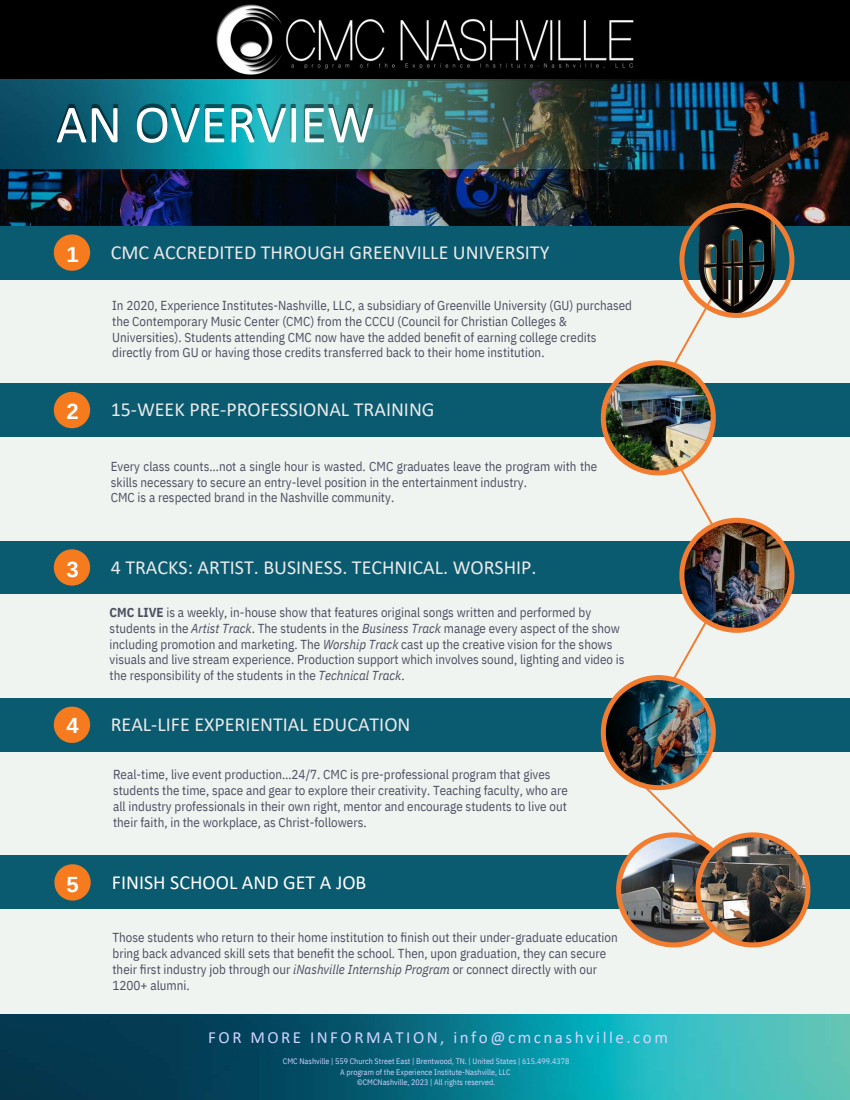
<style>
.page{position:relative;width:850px;height:1100px;background:#fff}
.page>*{position:absolute;margin:0;border:0;box-sizing:border-box;transform-origin:0 0}
.t1{font:54px "Calibri";color:#fff}
.t2{font:700 22px "Arimo";color:#fff}
.t3{font:20px "Calibri";color:#eaeaea}
.t4{font:20px "Calibri";color:#fff}
.t5{font:17px "Calibri";letter-spacing:.145em;color:#d0d4ff}
.t6{font:13px/15.8px "IBM Plex Sans Cond";color:#4c4f62}
.t7{font:8px/10.5px "IBM Plex Sans Cond";color:#d0d4ff;text-align:center}
.s1{font-weight:700}
.s2{font-style:italic}
</style>
<div class="page">
<div style="left:0;top:0;width:850px;height:1099px;background:#eff4f0"></div>
<img style="left:0;top:80px;width:850px;height:146px">
<img style="left:1px;top:1014px;width:849px;height:85px">
<div style="left:0;top:226px;width:850px;height:53px;background:#0a5a70"></div>
<svg style="left:53px;top:234px;width:38px;height:37px"></svg>
<div style="left:0;top:383px;width:850px;height:53px;background:#0a5a70"></div>
<svg style="left:53px;top:391px;width:38px;height:38px"></svg>
<div style="left:0;top:541px;width:850px;height:53px;background:#0a5a70"></div>
<svg style="left:53px;top:549px;width:38px;height:37px"></svg>
<div style="left:0;top:698px;width:850px;height:53px;background:#0a5a70"></div>
<svg style="left:53px;top:706px;width:38px;height:37px"></svg>
<div style="left:0;top:856px;width:850px;height:52px;background:#0a5a70"></div>
<svg style="left:54px;top:864px;width:37px;height:37px"></svg>
<div style="left:0;top:0;width:850px;height:80px;background:#000"></div>
<img style="left:600px;top:203px;width:211px;height:744px">
<img style="left:217px;top:4px;width:417px;height:70px">
<img style="left:0;top:80px;width:703px;height:88px">
<img style="left:55px;top:103px;width:318px;height:37px">
<p class="t1" style="left:56px;top:102px;width:320px">AN OVERVIEW</p>
<h2 class="t2" style="left:66px;top:242px;width:14px">1</h2>
<p class="t3" style="left:111px;top:244px;width:440px">CMC ACCREDITED THROUGH GREENVILLE UNIVERSITY</p>
<p class="t6" style="left:112px;top:297px;width:521px">In 2020, Experience Institutes-Nashville, LLC, a subsidiary of Greenville University (GU) purchased the Contemporary Music Center (CMC) from the CCCU (Council for Christian Colleges &amp; Universities). Students attending CMC now have the added benefit of earning college credits directly from GU or having those credits transferred back to their home institution.</p>
<h4 class="t2" style="left:66px;top:399px;width:14px">2</h4>
<p class="t3" style="left:111px;top:401px;width:325px">15-WEEK PRE-PROFESSIONAL TRAINING</p>
<h4 class="t6" style="left:111px;top:458px;width:488px">Every class counts…not a single hour is wasted. CMC graduates leave the program with the skills necessary to secure an entry-level position in the entertainment industry.<br>CMC is a respected brand in the Nashville community.</h4>
<p class="t2" style="left:66px;top:556px;width:14px">3</p>
<h3 class="t3" style="left:111px;top:559px;width:427px">4 TRACKS: ARTIST. BUSINESS. TECHNICAL. WORSHIP.</h3>
<h2 class="t6" style="left:110px;top:604px;width:516px"><span class="s1">CMC LIVE</span> is a weekly, in-house show that features original songs written and performed by students in the <span class="s2">Artist Track</span>. The students in the <span class="s2">Business Track</span> manage every aspect of the show including promotion and marketing. The <span class="s2">Worship Track</span> cast up the creative vision for the shows visuals and live stream experience. Production support which involves sound, lighting and video is the responsibility of the students in the <span class="s2">Technical Track</span>.</h2>
<p class="t2" style="left:66px;top:712px;width:14px">4</p>
<h4 class="t3" style="left:111px;top:716px;width:301px">REAL-LIFE EXPERIENTIAL EDUCATION</h4>
<h2 class="t6" style="left:113px;top:766px;width:456px">Real-time, live event production…24/7. CMC is pre-professional program that gives students the time, space and gear to explore their creativity. Teaching faculty, who are all industry professionals in their own right, mentor and encourage students to live out their faith, in the workplace, as Christ-followers.</h2>
<h2 class="t2" style="left:66px;top:872px;width:14px">5</h2>
<p class="t4" style="left:112px;top:874px;width:256px">FINISH SCHOOL AND GET A JOB</p>
<p class="t6" style="left:112px;top:929px;width:507px">Those students who return to their home institution to finish out their under-graduate education bring back advanced skill sets that benefit the school. Then, upon graduation, they can secure their first industry job through our <span class="s2">iNashville Internship Program</span> or connect directly with our 1200+ alumni.</p>
<p class="t5" style="left:208px;top:1029px;width:461px">FOR MORE INFORMATION, info@cmcnashville.com</p>
<h4 class="t7" style="left:283px;top:1056px;width:288px">CMC Nashville | 559 Church Street East | Brentwood, TN. | United States | 615.499.4378<br>A program of the Experience Institute-Nashville, LLC</h4>
<p class="t7" style="left:357px;top:1077px;width:140px">©CMCNashville, 2023 | All rights reserved.</p>
</div>
